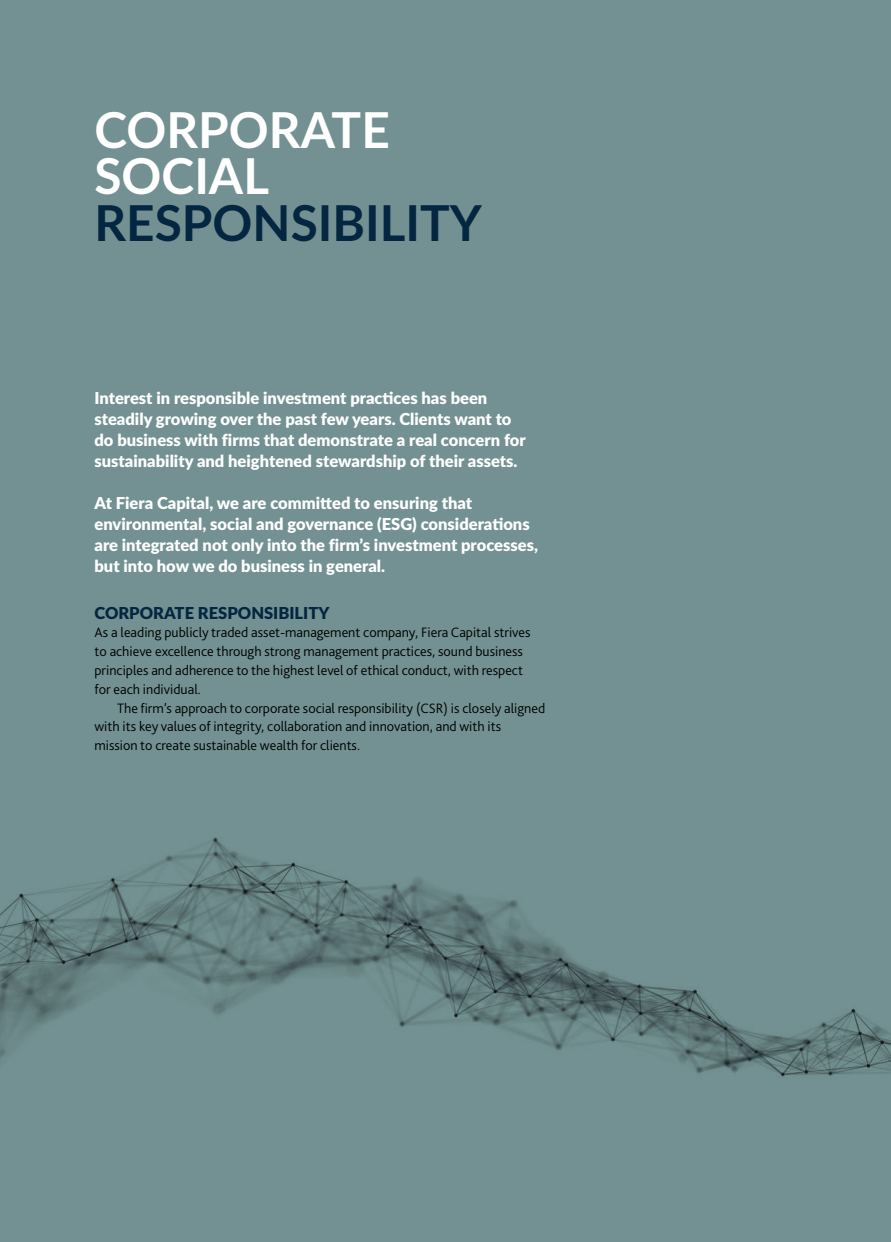
<style>
.page{position:relative;width:891px;height:1242px;background:#739192}
.page>*{position:absolute;margin:0;border:0;box-sizing:border-box;transform-origin:0 0}
.t1{font:700 49.5px/46.5px "Lato";color:#fff}
.t2{font:700 49.5px "Lato";color:#042641}
.t3{font:900 16.5px/21px "Lato";color:#fff}
.t4{font:900 16.5px "Lato";color:#042641}
.t5{font:300 14.25px/18.8px "Bliss 2";color:#000}
</style>
<div class="page">
<img style="left:0;top:837px;width:891px;height:240px">
<h1 class="t1" style="left:94px;top:104px;width:297px">CORPORATE<br>SOCIAL</h1>
<h1 class="t2" style="left:94px;top:186px;width:389px">RESPONSIBILITY</h1>
<p class="t3" style="left:94px;top:387px;width:433px">Interest in responsible investment practices has been steadily growing over the past few years. Clients want to do business with firms that demonstrate a real concern for sustainability and heightened stewardship of their assets.</p>
<p class="t3" style="left:94px;top:492px;width:445px">At Fiera Capital, we are committed to ensuring that environmental, social and governance (ESG) considerations are integrated not only into the firm’s investment processes, but into how we do business in general.</p>
<p class="t4" style="left:94px;top:600px;width:236px">CORPORATE RESPONSIBILITY</p>
<p class="t5" style="left:94px;top:623px;width:438px">As a leading publicly traded asset-management company, Fiera Capital strives to achieve excellence through strong management practices, sound business principles and adherence to the highest level of ethical conduct, with respect for each individual.</p>
<p class="t5" style="left:94px;top:698px;width:452px;text-indent:23px">The firm’s approach to corporate social responsibility (CSR) is closely aligned with its key values of integrity, collaboration and innovation, and with its mission to create sustainable wealth for clients.</p>
</div>
